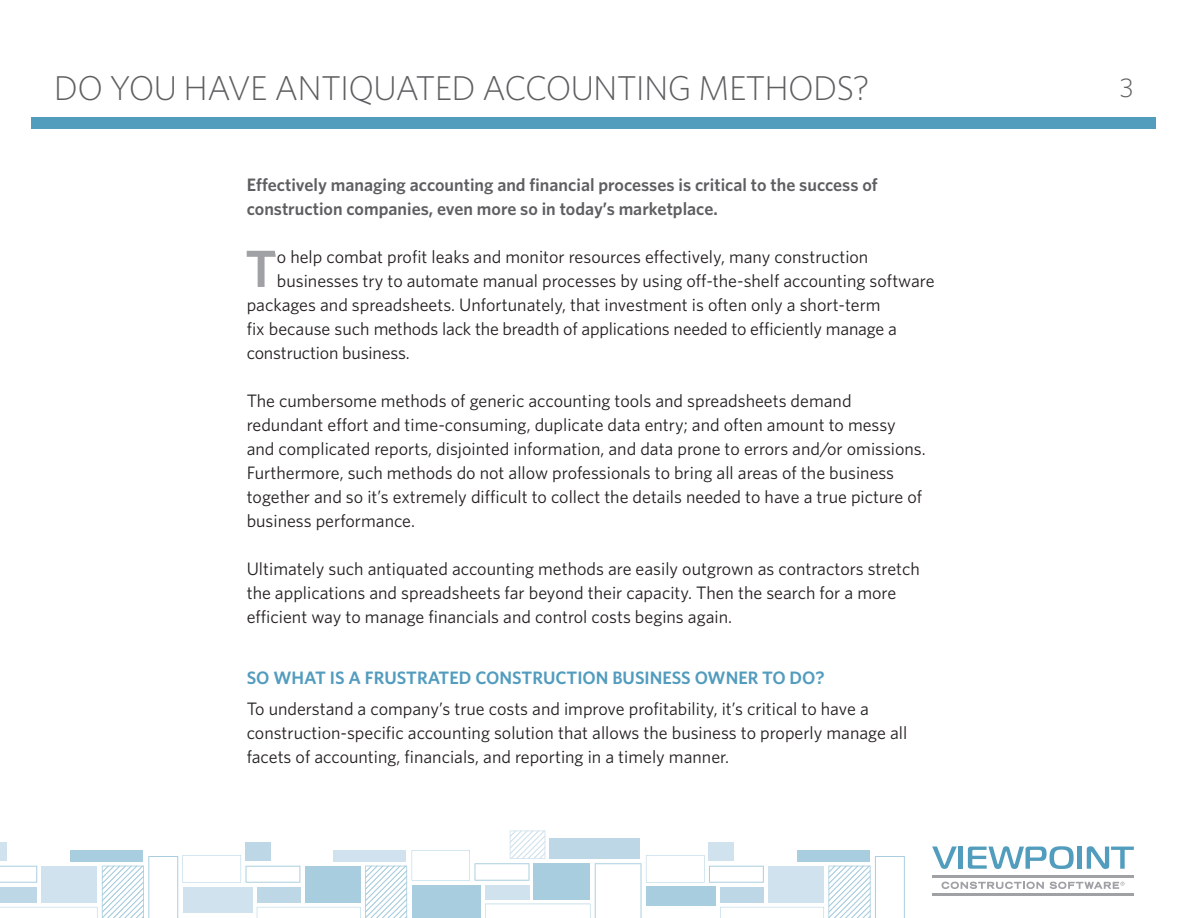
<style>
.page{position:relative;width:1188px;height:918px;background:#fff}
.page>*{position:absolute;margin:0;border:0;box-sizing:border-box;transform-origin:0 0}
.body_copy{font:600 52.5px "Whitney";color:#a0a1a5}
.t1{font:300 34.5px "Whitney";letter-spacing:-.02em;color:#5f5f62}
.t2{font:300 27px "Whitney";color:#5f5f62}
.body_copy-2{font:18px/24px "Whitney";color:#231f20}
.headline_gray{font:600 18px/24px "Whitney";color:#5f5f62}
.all_caps_subhead{font:600 18px "Whitney";color:#529cbe}
</style>
<div class="page">
<svg style="left:0;top:831px;width:905px;height:87px"></svg>
<svg style="left:932px;top:847px;width:25px;height:22px"></svg>
<hr style="left:959px;top:847px;width:4px;height:22px;background:#529cbe">
<svg style="left:968px;top:846px;width:106px;height:23px"></svg>
<div style="left:1077px;top:847px;width:5px;height:22px;background:#529cbe"></div>
<svg style="left:1087px;top:846px;width:47px;height:23px"></svg>
<svg style="left:942px;top:882px;width:102px;height:7px"></svg>
<svg style="left:1050px;top:882px;width:75px;height:7px"></svg>
<hr style="left:932px;top:875px;width:202px;height:2px;background:#a0a1a5">
<hr style="left:932px;top:893px;width:202px;height:3px;background:#a0a1a5">
<div style="left:32px;top:117px;width:1124px;height:12px;background:#529cbe"></div>
<p class="t1" style="left:54px;top:65px;width:817px">DO YOU HAVE ANTIQUATED ACCOUNTING METHODS?</p>
<p class="headline_gray" style="left:247px;top:172px;width:633px">Effectively managing accounting and financial processes is critical to the success of construction companies, even more so in today’s marketplace.</p>
<p class="body_copy" style="left:245px;top:234px;width:33px">T</p>
<p class="body_copy-2" style="left:277px;top:244px;width:593px">o help combat profit leaks and monitor resources effectively, many construction</p>
<p class="body_copy-2" style="left:277px;top:268px;width:659px">businesses try to automate manual processes by using off-the-shelf accounting software</p>
<p class="body_copy-2" style="left:247px;top:292px;width:635px">packages and spreadsheets. Unfortunately, that investment is often only a short-term</p>
<p class="body_copy-2" style="left:247px;top:316px;width:652px">fix because such methods lack the breadth of applications needed to efficiently manage a</p>
<p class="body_copy-2" style="left:247px;top:340px;width:164px">construction business.</p>
<p class="body_copy-2" style="left:247px;top:388px;width:681px">The cumbersome methods of generic accounting tools and spreadsheets demand redundant effort and time-consuming, duplicate data entry; and often amount to messy and complicated reports, disjointed information, and data prone to errors and/or omissions.<br>Furthermore, such methods do not allow professionals to bring all areas of the business together and so it’s extremely difficult to collect the details needed to have a true picture of business performance.</p>
<p class="body_copy-2" style="left:247px;top:556px;width:675px">Ultimately such antiquated accounting methods are easily outgrown as contractors stretch the applications and spreadsheets far beyond their capacity. Then the search for a more efficient way to manage financials and control costs begins again.</p>
<p class="all_caps_subhead" style="left:247px;top:666px;width:579px">SO WHAT IS A FRUSTRATED CONSTRUCTION BUSINESS OWNER TO DO?</p>
<p class="body_copy-2" style="left:247px;top:697px;width:662px">To understand a company’s true costs and improve profitability, it’s critical to have a construction-specific accounting solution that allows the business to properly manage all facets of accounting, financials, and reporting in a timely manner.</p>
<h3 class="t2" style="left:1120px;top:70px;width:16px">3</h3>
</div>
